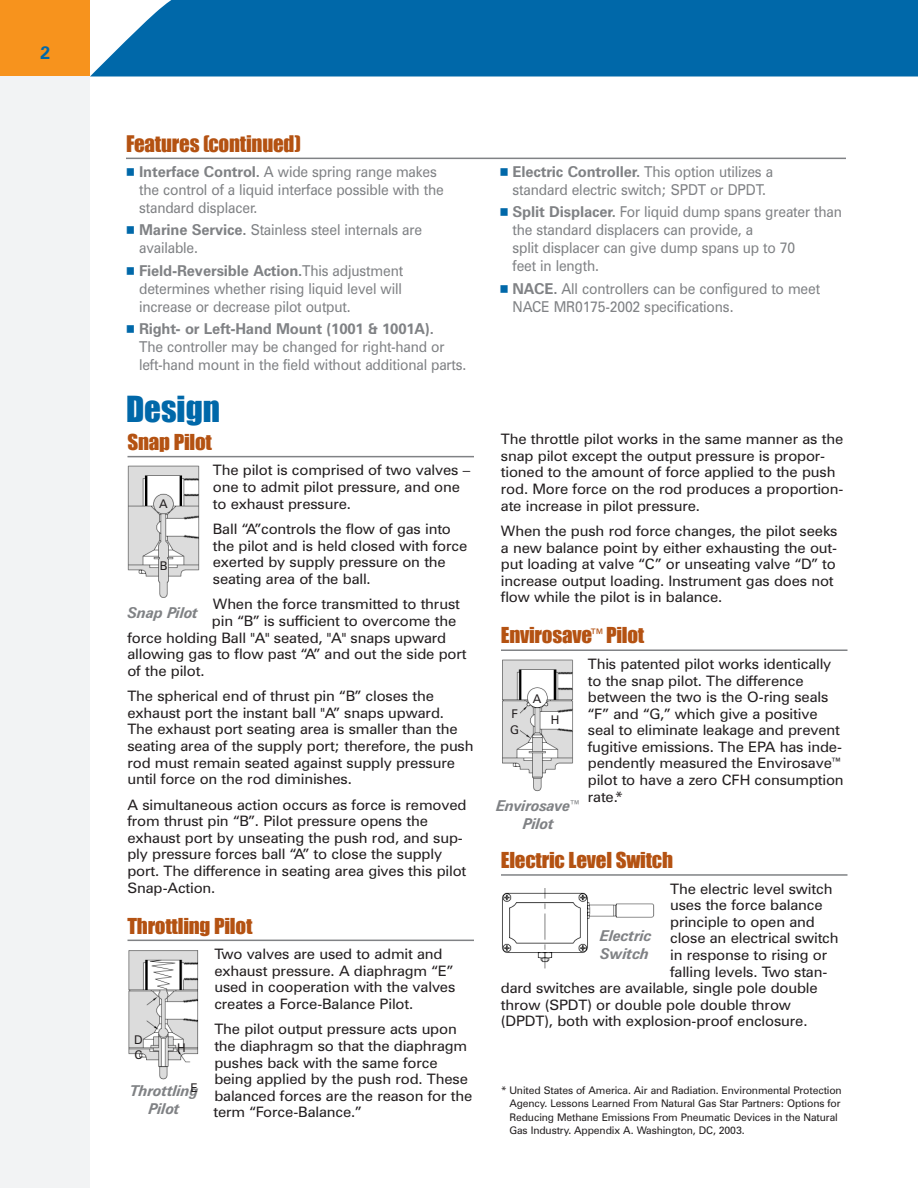
<style>
.page{position:relative;width:918px;height:1188px;background:#fff}
.page>*{position:absolute;margin:0;border:0;box-sizing:border-box;transform-origin:0 0}
.t1{font:33px "Impact";color:#0068a9}
.t2{font:21px "Impact";letter-spacing:-.01em;color:#b45212}
.t3{font:20.1px "Impact";letter-spacing:-.01em;color:#b45212;scale:1.04 1}
.t4{font:700 18px "Zurich BT";color:#0068a9}
.t5{font:15px/18px "Zurich BT";letter-spacing:-.01em;color:#808285;scale:.93 1}
.t6{font:italic 700 15px/18px "Zurich BT";letter-spacing:-.015em;color:#808285;text-align:center}
.t7{font:700 15px "Zurich BT";letter-spacing:-.01em;color:#808285}
.t8{font:14.4px/16.5px "Zurich BT";letter-spacing:-.01em;color:#231f20;scale:1.04 1}
.t9{font:12px/16.5px "Zurich BT";color:#231f20}
.t10{font:10.5px/13.5px "Zurich BT";letter-spacing:-.01em;color:#231f20}
.s1{font-weight:700}
.s2{font-family:"Commercial Pi BT"}
.s3{font-family:"Commercial Pi BT";font-weight:400;font-style:normal}
</style>
<div class="page">
<div style="left:0;top:76px;width:90px;height:1112px;background:#f2f3f4"></div>
<div style="left:0;top:0;width:90px;height:76px;background:#f7931d"></div>
<div style="left:90px;top:0;width:828px;height:76px;background:#0068a9"></div>
<hr style="left:128px;top:456px;width:346px;height:1px;background:#808285">
<hr style="left:128px;top:940px;width:346px;height:1px;background:#808285">
<hr style="left:501px;top:649px;width:347px;height:2px;background:#808285">
<hr style="left:501px;top:874px;width:347px;height:2px;background:#808285">
<img style="left:127px;top:466px;width:73px;height:132px">
<img style="left:502px;top:888px;width:153px;height:81px">
<img style="left:128px;top:950px;width:71px;height:130px">
<img style="left:502px;top:659px;width:71px;height:133px">
<hr style="left:126px;top:158px;width:720px;height:1px;background:#808285">
<p class="t4" style="left:40px;top:46px;width:11px">2</p>
<h2 class="t2" style="left:126px;top:130px;width:176px">Features (continued)</h2>
<p class="t5" style="left:139px;top:164px;width:329px"><span class="s1">Interface Control.</span> A wide spring range makes the control of a liquid interface possible with the standard displacer.</p>
<p class="t5" style="left:139px;top:222px;width:306px"><span class="s1">Marine Service.</span> Stainless steel internals are available.</p>
<p class="t5" style="left:139px;top:263px;width:285px;text-align:justify"><span class="s1">Field-Reversible Action.</span>This adjustment determines whether rising liquid level will increase or decrease pilot output.</p>
<p class="t7" style="left:139px;top:323px;width:296px">Right- or Left-Hand Mount (1001 &amp; 1001A).</p>
<p class="t5" style="left:139px;top:339px;width:354px">The controller may be changed for right-hand or left-hand mount in the field without additional parts.</p>
<h1 class="t1" style="left:126px;top:389px;width:96px">Design</h1>
<h3 class="t3" style="left:127px;top:430px;width:83px">Snap Pilot</h3>
<p class="t8" style="left:213px;top:463px;width:249px">The pilot is comprised of two valves – one to admit pilot pressure, and one to exhaust pressure.</p>
<p class="t8" style="left:213px;top:522px;width:246px">Ball “A”controls the flow of gas into the pilot and is held closed with force exerted by supply pressure on the seating area of the ball.</p>
<p class="t8" style="left:213px;top:597px;width:239px">When the force transmitted to thrust</p>
<p class="t8" style="left:212px;top:614px;width:236px">pin “B” is sufficient to overcome the</p>
<p class="t8" style="left:127px;top:631px;width:308px">force holding Ball "A" seated, "A" snaps upward</p>
<p class="t8" style="left:127px;top:647px;width:328px">allowing gas to flow past “A” and out the side port</p>
<p class="t8" style="left:127px;top:664px;width:76px">of the pilot.</p>
<p class="t8" style="left:127px;top:689px;width:334px">The spherical end of thrust pin “B” closes the exhaust port the instant ball "A” snaps upward.<br>The exhaust port seating area is smaller than the seating area of the supply port; therefore, the push rod must remain seated against supply pressure until force on the rod diminishes.</p>
<p class="t8" style="left:127px;top:798px;width:328px">A simultaneous action occurs as force is removed from thrust pin “B”. Pilot pressure opens the exhaust port by unseating the push rod, and sup&shy;ply pressure forces ball “A” to close the supply port. The difference in seating area gives this pilot Snap-Action.</p>
<h3 class="t3" style="left:127px;top:913px;width:122px">Throttling Pilot</h3>
<p class="t8" style="left:214px;top:947px;width:233px">Two valves are used to admit and exhaust pressure. A diaphragm “E” used in cooperation with the valves creates a Force-Balance Pilot.</p>
<p class="t8" style="left:213px;top:1022px;width:250px">The pilot output pressure acts upon the diaphragm so that the diaphragm pushes back with the same force being applied by the push rod. These balanced forces are the reason for the term “Force-Balance.”</p>
<p class="t9" style="left:159px;top:497px;width:10px">A</p>
<p class="t9" style="left:160px;top:559px;width:9px">B</p>
<p class="t6" style="left:128px;top:605px;width:72px">Snap Pilot</p>
<p class="t9" style="left:134px;top:1033px;width:10px;line-height:15px">D<br>C</p>
<p class="t9" style="left:177px;top:1041px;width:10px">H</p>
<p class="t9" style="left:191px;top:1080px;width:9px">E</p>
<p class="t6" style="left:130px;top:1083px;width:70px">Throttling<br>Pilot</p>
<p class="t5" style="left:513px;top:164px;width:282px"><span class="s1">Electric Controller.</span> This option utilizes a standard electric switch; SPDT or DPDT.</p>
<p class="t5" style="left:513px;top:204px;width:356px"><span class="s1">Split Displacer.</span> For liquid dump spans greater than the standard displacers can provide, a<br>split displacer can give dump spans up to 70<br>feet in length.</p>
<p class="t5" style="left:513px;top:281px;width:332px"><span class="s1">NACE.</span> All controllers can be configured to meet<br>NACE MR0175-2002 specifications.</p>
<p class="t8" style="left:501px;top:432px;width:331px">The throttle pilot works in the same manner as the snap pilot except the output pressure is propor&shy;tioned to the amount of force applied to the push rod. More force on the rod produces a proportion&shy;ate increase in pilot pressure.</p>
<p class="t8" style="left:501px;top:524px;width:325px">When the push rod force changes, the pilot seeks a new balance point by either exhausting the out&shy;put loading at valve “C” or unseating valve “D” to increase output loading. Instrument gas does not flow while the pilot is in balance.</p>
<h3 class="t3" style="left:501px;top:623px;width:139px">Envirosave<span class="s2">-</span>Pilot</h3>
<p class="t8" style="left:588px;top:657px;width:248px">This patented pilot works identically to the snap pilot. The difference between the two is the O-ring seals “F” and “G,” which give a positive seal to eliminate leakage and prevent fugitive emissions. The EPA has inde&shy;pendently measured the Envirosave&shy;pilot to have a zero CFH consumption rate.*</p>
<p class="t9" style="left:533px;top:691px;width:10px">A</p>
<p class="t9" style="left:510px;top:706px;width:10px">F<br>G</p>
<p class="t9" style="left:551px;top:713px;width:10px">H</p>
<p class="t6" style="left:496px;top:798px;width:86px">Envirosave<span class="s3">-<br></span>Pilot</p>
<h3 class="t3" style="left:501px;top:848px;width:167px">Electric Level Switch</h3>
<p class="t8" style="left:670px;top:882px;width:158px">The electric level switch</p>
<p class="t8" style="left:670px;top:898px;width:148px">uses the force balance</p>
<p class="t8" style="left:670px;top:915px;width:141px">principle to open and</p>
<p class="t8" style="left:670px;top:931px;width:164px">close an electrical switch</p>
<p class="t8" style="left:670px;top:948px;width:153px">in response to rising or</p>
<p class="t8" style="left:670px;top:965px;width:153px">falling levels. Two stan-</p>
<p class="t8" style="left:501px;top:981px;width:306px">dard switches are available, single pole double</p>
<p class="t8" style="left:501px;top:998px;width:280px">throw (SPDT) or double pole double throw</p>
<p class="t8" style="left:501px;top:1014px;width:296px">(DPDT), both with explosion-proof enclosure.</p>
<p class="t6" style="left:600px;top:928px;width:53px;text-align:left">Electric<br>Switch</p>
<p class="t10" style="left:509px;top:1084px;width:334px;text-indent:-8px">* United States of America. Air and Radiation. Environmental Protection Agency. Lessons Learned From Natural Gas Star Partners: Options for Reducing Methane Emissions From Pneumatic Devices in the Natural Gas Industry. Appendix A. Washington, DC, 2003.</p>
</div>
